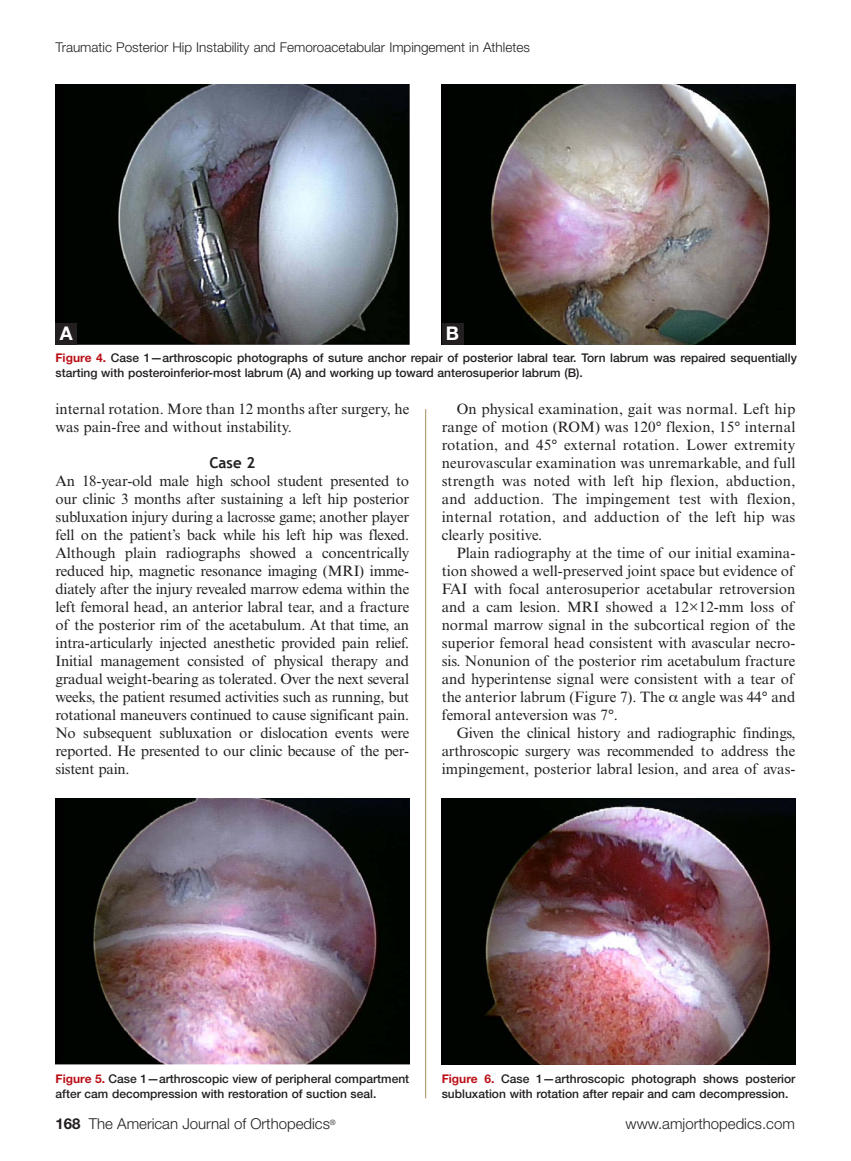
<style>
.page{position:relative;width:851px;height:1161px;background:#fff}
.page>*{position:absolute;margin:0;border:0;box-sizing:border-box;transform-origin:0 0}
.t1{font:700 18.9px "Helvetica Neue LT Std";color:#fff}
.text_2{font:15px/18px "Times New Roman MT Std";color:#231f20;text-align:justify}
.text_1{font:15px/18px "Times New Roman MT Std";letter-spacing:-.015em;color:#231f20;text-align:justify}
.t2{font:300 15px "Helvetica Neue LT Std";color:#231f20}
.hd2{font:700 15px "Trebuchet MS";color:#231f20}
.running_hd_left{font:300 13.5px "Helvetica Neue LT Std";color:#231f20}
.t3{font:500 12px/15px "Helvetica Neue LT Std";color:#231f20}
.s1{font-weight:700;color:#bb1018}
.s2{font-weight:700}
</style>
<div class="page">
<hr style="left:425px;top:409px;width:1px;height:689px;background:#ab8d60">
<img style="left:56px;top:84px;width:353px;height:260px">
<img style="left:56px;top:798px;width:353px;height:267px">
<img style="left:441px;top:798px;width:354px;height:267px">
<img style="left:441px;top:84px;width:354px;height:260px">
<div style="left:56px;top:323px;width:21px;height:21px;background:#231f20"></div>
<div style="left:441px;top:323px;width:22px;height:21px;background:#231f20"></div>
<p class="running_hd_left" style="left:56px;top:39px;width:476px">Traumatic Posterior Hip Instability and Femoroacetabular Impingement in Athletes</p>
<p class="t1" style="left:60px;top:322px;width:14px">A</p>
<p class="t1" style="left:446px;top:322px;width:15px">B</p>
<p class="t3" style="left:56px;top:351px;width:742px"><span class="s1">Figure 4.</span> Case 1—arthroscopic photographs of suture anchor repair of posterior labral tear. Torn labrum was repaired sequentially starting with posteroinferior-most labrum (A) and working up toward anterosuperior labrum (B).</p>
<p class="text_2" style="left:56px;top:400px;width:355px">internal rotation. More than 12 months after surgery, he was pain-free and without instability.</p>
<p class="hd2" style="left:209px;top:453px;width:48px">Case 2</p>
<p class="text_1" style="left:56px;top:472px;width:355px">An 18-year-old male high school student presented to our clinic 3 months after sustaining a left hip posterior subluxation injury during a lacrosse game; another player fell on the patient’s back while his left hip was flexed.<br>Although plain radiographs showed a concentrically reduced hip, magnetic resonance imaging (MRI) imme&shy;diately after the injury revealed marrow edema within the left femoral head, an anterior labral tear, and a fracture of the posterior rim of the acetabulum. At that time, an intra-articularly injected anesthetic provided pain relief.<br>Initial management consisted of physical therapy and gradual weight-bearing as tolerated. Over the next several weeks, the patient resumed activities such as running, but rotational maneuvers continued to cause significant pain.<br>No subsequent subluxation or dislocation events were reported. He presented to our clinic because of the per&shy;sistent pain.</p>
<p class="text_2" style="left:441px;top:400px;width:355px;text-indent:15px">On physical examination, gait was normal. Left hip range of motion (ROM) was 120° flexion, 15° internal rotation, and 45° external rotation. Lower extremity neurovascular examination was unremarkable, and full strength was noted with left hip flexion, abduction, and adduction. The impingement test with flexion, internal rotation, and adduction of the left hip was clearly positive.</p>
<p class="text_2" style="left:441px;top:544px;width:355px;text-indent:15px">Plain radiography at the time of our initial examina&shy;tion showed a well-preserved joint space but evidence of FAI with focal anterosuperior acetabular retroversion and a cam lesion. MRI showed a 12×12-mm loss of normal marrow signal in the subcortical region of the superior femoral head consistent with avascular necro&shy;sis. Nonunion of the posterior rim acetabulum fracture and hyperintense signal were consistent with a tear of the anterior labrum (Figure 7). The angle was 44° and femoral anteversion was 7°.</p>
<p class="text_2" style="left:441px;top:724px;width:355px;text-indent:15px">Given the clinical history and radiographic findings, arthroscopic surgery was recommended to address the impingement, posterior labral lesion, and area of avas-</p>
<p class="t3" style="left:56px;top:1071px;width:355px"><span class="s1">Figure 5.</span> Case 1—arthroscopic view of peripheral compartment after cam decompression with restoration of suction seal.</p>
<p class="t3" style="left:441px;top:1071px;width:355px"><span class="s1">Figure 6.</span> Case 1—arthroscopic photograph shows posterior subluxation with rotation after repair and cam decompression.</p>
<p class="t2" style="left:56px;top:1114px;width:282px"><span class="s2">168</span> The American Journal of Orthopedics<sup>®</sup></p>
<p class="t2" style="left:625px;top:1114px;width:171px">www.amjorthopedics.com</p>
</div>
